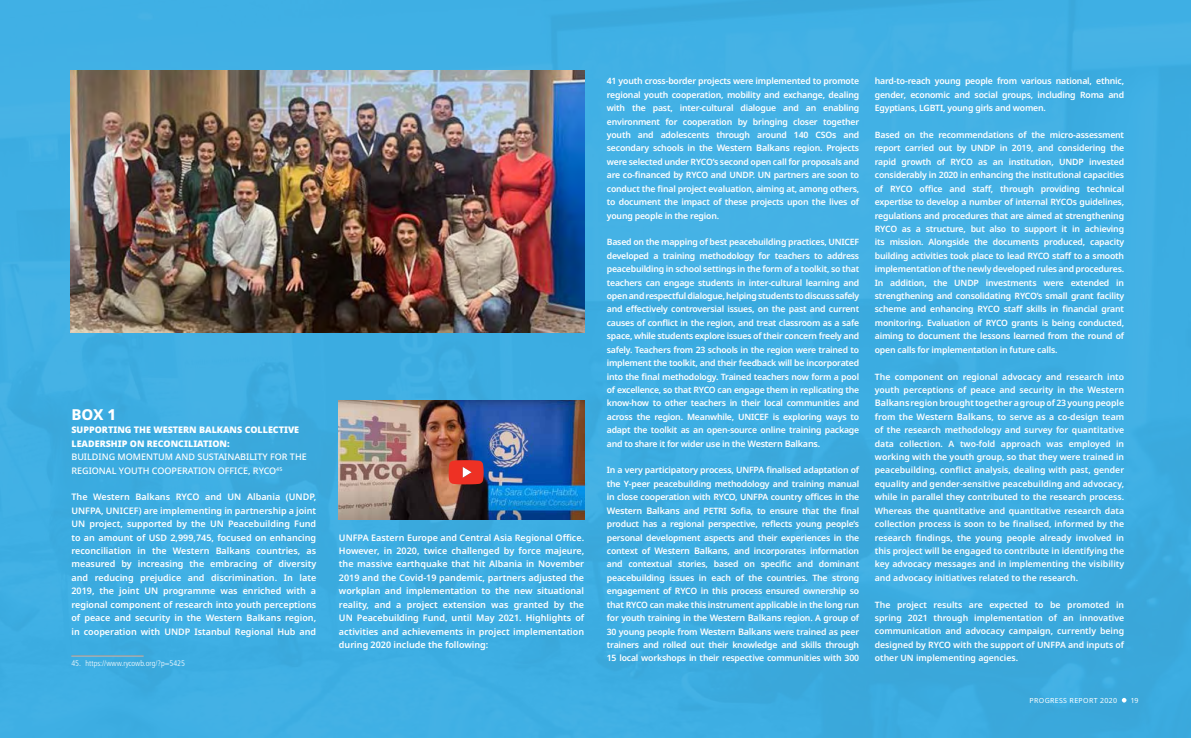
<style>
.page{position:relative;width:1191px;height:738px;background:#fff}
.page>*{position:absolute;margin:0;border:0;box-sizing:border-box;transform-origin:0 0}
.t1{font:800 15px "Noto Sans";color:#fff}
.t2{font:600 9px/13.4px "Noto Sans";color:#fff;text-align:justify}
.t3{font:500 9px/13.4px "Noto Sans";color:#fff}
.t4{font:900 9px/13.4px "Noto Sans";color:#fff}
.t5{font:600 8.7px/13.4px "Noto Sans";letter-spacing:-.02em;color:#fff;text-align:justify}
.t6{font:300 condensed 8px "Frutiger LT Std";color:#fff}
.t7{font:7px "Noto Sans";letter-spacing:.05em;color:#fff}
.s1{font-size:9px}
</style>
<div class="page">
<div style="left:0;top:0;width:1191px;height:737px;background:#3eafe4"></div>
<hr style="left:71px;top:655px;width:73px;height:1px;background:#fff">
<img style="left:339px;top:400px;width:245px;height:119px">
<svg style="left:448px;top:460px;width:36px;height:24px"></svg>
<img style="left:71px;top:71px;width:513px;height:261px">
<svg style="left:1121px;top:698px;width:5px;height:4px"></svg>
<h1 class="t1" style="left:71px;top:403px;width:46px">BOX 1</h1>
<p class="t4" style="left:71px;top:423px;width:229px">SUPPORTING THE WESTERN BALKANS COLLECTIVE<br>LEADERSHIP ON RECONCILIATION:</p>
<p class="t3" style="left:71px;top:450px;width:237px">BUILDING MOMENTUM AND SUSTAINABILITY FOR THE<br>REGIONAL YOUTH COOPERATION OFFICE, RYCO<sup>45</sup></p>
<p class="t2" style="left:71px;top:490px;width:246px">The Western Balkans RYCO and UN Albania (UNDP, UNFPA, UNICEF) are implementing in partnership a joint UN project, supported by the UN Peacebuilding Fund to an amount of USD 2,999,745, focused on enhancing reconciliation in the Western Balkans countries, as measured by increasing the embracing of diversity and reducing prejudice and discrimination. In late 2019, the joint UN programme was enriched with a regional component of research into youth perceptions of peace and security in the Western Balkans region, in cooperation with UNDP Istanbul Regional Hub and</p>
<p class="t6" style="left:71px;top:657px;width:115px">45. https://www.rycowb.org/?p=5425</p>
<p class="t2" style="left:339px;top:530px;width:247px">UNFPA Eastern Europe and Central Asia Regional Office.<br>However, in 2020, twice challenged by force majeure, the massive earthquake that hit Albania in November 2019 and the Covid-19 pandemic, partners adjusted the workplan and implementation to the new situational reality, and a project extension was granted by the UN Peacebuilding Fund, until May 2021. Highlights of activities and achievements in project implementation during 2020 include the following:</p>
<p class="t5" style="left:607px;top:75px;width:254px">41 youth cross-border projects were implemented to promote regional youth cooperation, mobility and exchange, dealing with the past, inter-cultural dialogue and an enabling environment for cooperation by bringing closer together youth and adolescents through around 140 CSOs and secondary schools in the <span class="s1">Western Balkans</span> region. Projects were selected under RYCO’s second open call for proposals and are co-financed by RYCO and UNDP. UN partners are soon to conduct the final project evaluation, aiming at, among others, to document the impact of these projects upon the lives of young people in the region.</p>
<p class="t5" style="left:607px;top:235px;width:254px">Based on the mapping of best peacebuilding practices, UNICEF developed a training methodology for teachers to address peacebuilding in school settings in the form of a toolkit, so that teachers can engage students in inter-cultural learning and open and respectful dialogue, helping students to discuss safely and effectively controversial issues, on the past and current causes of conflict in the region, and treat classroom as a safe space, while students explore issues of their concern freely and safely. Teachers from 23 schools in the region were trained to implement the toolkit, and their feedback will be incorporated into the final methodology. Trained teachers now form a pool of excellence, so that RYCO can engage them in replicating the know-how to other teachers in their local communities and across the region. Meanwhile, UNICEF is exploring ways to adapt the toolkit as an open-source online training package and to share it for wider use in the <span class="s1">Western Balkans</span>.</p>
<p class="t5" style="left:607px;top:463px;width:254px">In a very participatory process, UNFPA finalised adaptation of the Y-peer peacebuilding methodology and training manual in close cooperation with RYCO, UNFPA country offices in the <span class="s1">Western Balkans</span> and PETRI Sofia, to ensure that the final product has a regional perspective, reflects young people’s personal development aspects and their experiences in the context of <span class="s1">Western Balkans</span>, and incorporates information and contextual stories, based on specific and dominant peacebuilding issues in each of the countries. The strong engagement of RYCO in this process ensured ownership so that RYCO can make this instrument applicable in the long run for youth training in the <span class="s1">Western Balkans</span> region. A group of 30 young people from <span class="s1">Western Balkans</span> were trained as peer trainers and rolled out their knowledge and skills through 15 local workshops in their respective communities with 300</p>
<p class="t5" style="left:874px;top:75px;width:251px">hard-to-reach young people from various national, ethnic, gender, economic and social groups, including Roma and Egyptians, LGBTI, young girls and women.</p>
<p class="t5" style="left:874px;top:128px;width:251px">Based on the recommendations of the micro-assessment report carried out by UNDP in 2019, and considering the rapid growth of RYCO as an institution, UNDP invested considerably in 2020 in enhancing the institutional capacities of RYCO office and staff, through providing technical expertise to develop a number of internal RYCOs guidelines, regulations and procedures that are aimed at strengthening RYCO as a structure, but also to support it in achieving its mission. Alongside the documents produced, capacity building activities took place to lead RYCO staff to a smooth implementation of the newly developed rules and procedures.<br>In addition, the UNDP investments were extended in strengthening and consolidating RYCO’s small grant facility scheme and enhancing RYCO staff skills in financial grant monitoring. Evaluation of RYCO grants is being conducted, aiming to document the lessons learned from the round of open calls for implementation in future calls.</p>
<p class="t5" style="left:874px;top:369px;width:251px">The component on regional advocacy and research into youth perceptions of peace and security in the <span class="s1">Western Balkans</span> region brought together a group of 23 young people from the <span class="s1">Western Balkans</span>, to serve as a co-design team of the research methodology and survey for quantitative data collection. A two-fold approach was employed in working with the youth group, so that they were trained in peacebuilding, conflict analysis, dealing with past, gender equality and gender-sensitive peacebuilding and advocacy, while in parallel they contributed to the research process.<br>Whereas the quantitative and quantitative research data collection process is soon to be finalised, informed by the research findings, the young people already involved in this project will be engaged to contribute in identifying the key advocacy messages and in implementing the visibility and advocacy initiatives related to the research.</p>
<p class="t5" style="left:874px;top:597px;width:251px">The project results are expected to be promoted in spring 2021 through implementation of an innovative communication and advocacy campaign, currently being designed by RYCO with the support of UNFPA and inputs of other UN implementing agencies.</p>
<p class="t7" style="left:1029px;top:694px;width:89px">PROGRESS REPORT 2020</p>
<p class="t7" style="left:1131px;top:694px;width:9px">19</p>
</div>
